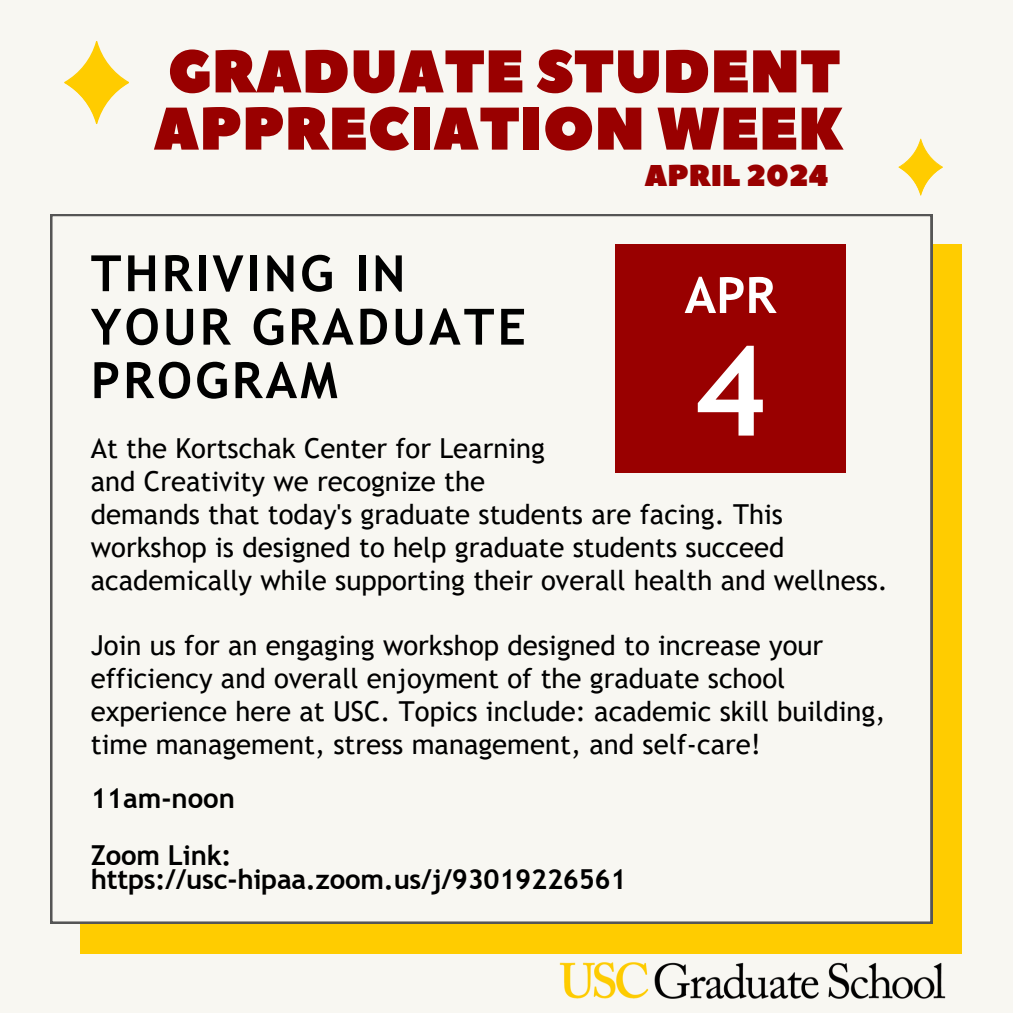
<style>
.page{position:relative;width:1013px;height:1013px;background:#fff}
.page>*{position:absolute;margin:0;border:0;box-sizing:border-box;transform-origin:0 0}
.t1{font:700 125px "Trebuchet MS";color:#fff}
.t2{font:60px/57.2px "Peace Sans";color:#900}
.t3{font:700 50px/53.5px "Trebuchet MS";letter-spacing:.065em;color:#000}
.t4{font:700 50px "Trebuchet MS";color:#fff}
.t5{font:30px "Peace Sans";color:#900}
.t6{font:27.5px/32.8px "Trebuchet MS";color:#000}
.t7{font:700 27.5px/24.4px "Trebuchet MS";letter-spacing:-.01em;color:#000}
</style>
<div class="page">
<div style="left:0;top:0;width:1012px;height:1012px;background:#f8f7f2"></div>
<div style="left:80px;top:244px;width:881px;height:709px;background:#fc0"></div>
<div style="left:51px;top:214px;width:881px;height:709px;background:#f8f7f2"></div>
<div style="left:615px;top:244px;width:230px;height:228px;background:#900"></div>
<svg style="left:64px;top:41px;width:65px;height:83px"></svg>
<svg style="left:898px;top:139px;width:44px;height:56px"></svg>
<img style="left:543px;top:944px;width:419px;height:55px">
<h1 class="t2" style="left:153px;top:45px;width:691px">GRADUATE STUDENT<br>APPRECIATION WEEK</h1>
<p class="t3" style="left:91px;top:246px;width:436px">THRIVING IN<br>YOUR GRADUATE<br>PROGRAM</p>
<p class="t6" style="left:91px;top:432px;width:456px">At the Kortschak Center for Learning</p>
<p class="t5" style="left:644px;top:156px;width:185px">APRIL 2024</p>
<p class="t4" style="left:684px;top:266px;width:93px">APR</p>
<h3 class="t1" style="left:693px;top:318px;width:75px">4</h3>
<h2 class="t6" style="left:91px;top:465px;width:396px">and Creativity we recognize the</h2>
<h2 class="t6" style="left:91px;top:498px;width:798px">demands that today's graduate students are facing. This workshop is designed to help graduate students succeed academically while supporting their overall health and wellness.</h2>
<p class="t6" style="left:91px;top:629px;width:796px">Join us for an engaging workshop designed to increase your efficiency and overall enjoyment of the graduate school experience here at USC. Topics include: academic skill building, time management, stress management, and self-care!</p>
<p class="t7" style="left:91px;top:785px;width:146px">11am-noon</p>
<p class="t7" style="left:91px;top:842px;width:537px">Zoom Link: https://usc-hipaa.zoom.us/j/93019226561</p>
</div>
